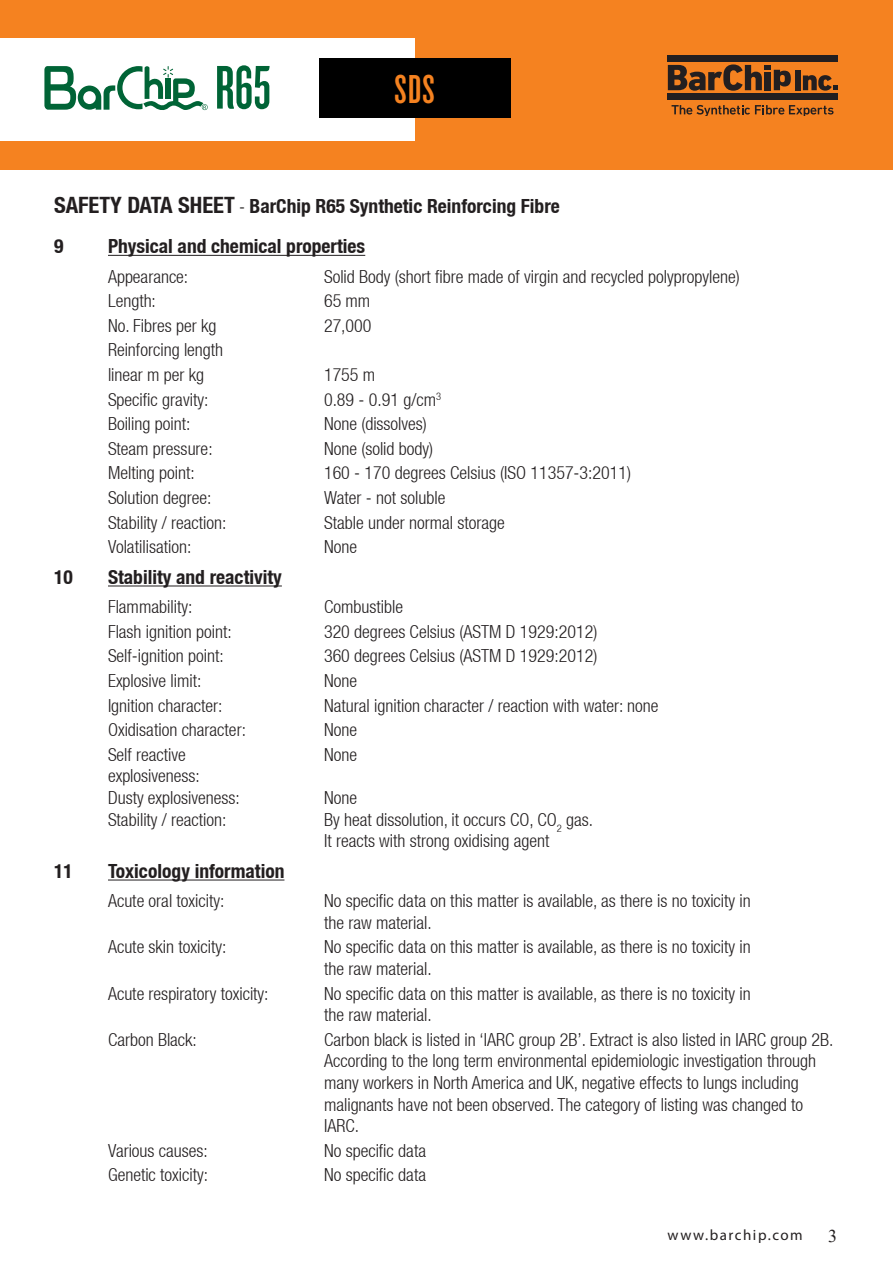
<style>
.page{position:relative;width:893px;height:1263px;background:#fff}
.page>*{position:absolute;margin:0;border:0;box-sizing:border-box;transform-origin:0 0}
.t1{font:64.05px "Knockout HTF47 Bantamweight";color:#006436}
._03__Body_Copy{font:42px "Knockout HTF47 Bantamweight";color:#f58220}
.t2{font:700 condensed 19.5px "Helvetica Neue LT";color:#231f20}
.t3{font:300 condensed 18px/21.6px "Helvetica Neue LT";color:#231f20}
.t4{font:18px "Times New Roman";color:#231f20}
.t5{font:15px "Myriad Pro";letter-spacing:.1em;color:#231f20}
.s1{font-size:22.5px}
.s2{font-weight:300;font-size:18px}
</style>
<div class="page">
<hr style="left:108px;top:255px;width:257px;height:1px;background:#231f20">
<hr style="left:108px;top:585px;width:174px;height:1px;background:#231f20">
<hr style="left:108px;top:879px;width:176px;height:1px;background:#231f20">
<div style="left:0;top:0;width:893px;height:169px;background:#f58220"></div>
<div style="left:0;top:38px;width:415px;height:102px;background:#fff"></div>
<div style="left:319px;top:59px;width:191px;height:59px;background:#000"></div>
<svg style="left:44px;top:66px;width:164px;height:45px"></svg>
<div style="left:668px;top:55px;width:170px;height:6px;background:#231f20"></div>
<div style="left:668px;top:94px;width:170px;height:6px;background:#231f20"></div>
<div style="left:795px;top:70px;width:6px;height:20px;background:#231f20"></div>
<svg style="left:803px;top:75px;width:35px;height:16px"></svg>
<svg style="left:668px;top:64px;width:123px;height:27px"></svg>
<svg style="left:671px;top:105px;width:162px;height:10px"></svg>
<p class="t1" style="left:215px;top:56px;width:57px">R65</p>
<p class="_03__Body_Copy" style="left:394px;top:68px;width:42px">SDS</p>
<p class="t2" style="left:54px;top:194px;width:507px"><span class="s1">SAFETY DATA SHEET</span> <span class="s2">-</span> BarChip R65 Synthetic Reinforcing Fibre</p>
<p class="t2" style="left:54px;top:235px;width:11px">9</p>
<p class="t2" style="left:108px;top:235px;width:259px">Physical and chemical properties</p>
<p class="t3" style="left:108px;top:265px;width:82px">Appearance:</p>
<p class="t3" style="left:324px;top:265px;width:417px">Solid Body (short fibre made of virgin and recycled polypropylene)</p>
<p class="t3" style="left:108px;top:290px;width:49px">Length:</p>
<p class="t3" style="left:324px;top:290px;width:48px">65 mm</p>
<p class="t3" style="left:108px;top:314px;width:110px">No. Fibres per kg</p>
<p class="t3" style="left:324px;top:314px;width:49px">27,000</p>
<p class="t3" style="left:108px;top:339px;width:117px">Reinforcing length</p>
<p class="t3" style="left:108px;top:364px;width:98px">linear m per kg</p>
<p class="t3" style="left:324px;top:364px;width:53px">1755 m</p>
<p class="t3" style="left:108px;top:388px;width:102px">Specific gravity:</p>
<p class="t3" style="left:324px;top:388px;width:119px">0.89 - 0.91 g/cm<sup>3</sup></p>
<p class="t3" style="left:108px;top:413px;width:84px">Boiling point:</p>
<p class="t3" style="left:324px;top:413px;width:104px">None (dissolves)</p>
<p class="t3" style="left:108px;top:437px;width:106px">Steam pressure:</p>
<p class="t3" style="left:324px;top:437px;width:111px">None (solid body)</p>
<p class="t3" style="left:108px;top:462px;width:88px">Melting point:</p>
<p class="t3" style="left:324px;top:462px;width:309px">160 - 170 degrees Celsius (ISO 11357-3:2011)</p>
<p class="t3" style="left:108px;top:487px;width:105px">Solution degree:</p>
<p class="t3" style="left:324px;top:487px;width:123px">Water - not soluble</p>
<p class="t3" style="left:108px;top:511px;width:120px">Stability / reaction:</p>
<p class="t3" style="left:324px;top:511px;width:182px">Stable under normal storage</p>
<p class="t3" style="left:108px;top:536px;width:85px">Volatilisation:</p>
<p class="t3" style="left:324px;top:536px;width:34px">None</p>
<p class="t2" style="left:54px;top:565px;width:20px">10</p>
<p class="t2" style="left:108px;top:565px;width:175px">Stability and reactivity</p>
<p class="t3" style="left:108px;top:596px;width:86px">Flammability:</p>
<p class="t3" style="left:324px;top:596px;width:80px">Combustible</p>
<p class="t3" style="left:108px;top:620px;width:125px">Flash ignition point:</p>
<p class="t3" style="left:324px;top:620px;width:275px">320 degrees Celsius (ASTM D 1929:2012)</p>
<p class="t3" style="left:108px;top:645px;width:117px">Self-ignition point:</p>
<p class="t3" style="left:324px;top:645px;width:275px">360 degrees Celsius (ASTM D 1929:2012)</p>
<p class="t3" style="left:108px;top:670px;width:95px">Explosive limit:</p>
<p class="t3" style="left:324px;top:670px;width:34px">None</p>
<p class="t3" style="left:108px;top:694px;width:116px">Ignition character:</p>
<p class="t3" style="left:324px;top:694px;width:336px">Natural ignition character / reaction with water: none</p>
<p class="t3" style="left:108px;top:719px;width:139px">Oxidisation character:</p>
<p class="t3" style="left:324px;top:719px;width:34px">None</p>
<p class="t3" style="left:108px;top:743px;width:79px">Self reactive</p>
<p class="t3" style="left:324px;top:743px;width:34px">None</p>
<p class="t3" style="left:108px;top:765px;width:93px">explosiveness:</p>
<p class="t3" style="left:108px;top:787px;width:133px">Dusty explosiveness:</p>
<p class="t3" style="left:324px;top:787px;width:34px">None</p>
<p class="t3" style="left:108px;top:808px;width:120px">Stability / reaction:</p>
<p class="t3" style="left:324px;top:808px;width:271px">By heat dissolution, it occurs CO, CO<sub>2</sub> gas.</p>
<p class="t3" style="left:324px;top:830px;width:227px">It reacts with strong oxidising agent</p>
<p class="t2" style="left:54px;top:859px;width:20px">11</p>
<p class="t2" style="left:108px;top:859px;width:178px">Toxicology information</p>
<p class="t3" style="left:108px;top:890px;width:118px">Acute oral toxicity:</p>
<p class="t3" style="left:324px;top:890px;width:428px">No specific data on this matter is available, as there is no toxicity in</p>
<p class="t3" style="left:324px;top:911px;width:109px">the raw material.</p>
<p class="t3" style="left:108px;top:936px;width:120px">Acute skin toxicity:</p>
<p class="t3" style="left:324px;top:936px;width:428px">No specific data on this matter is available, as there is no toxicity in</p>
<p class="t3" style="left:324px;top:958px;width:109px">the raw material.</p>
<p class="t3" style="left:108px;top:982px;width:162px">Acute respiratory toxicity:</p>
<p class="t3" style="left:324px;top:982px;width:428px">No specific data on this matter is available, as there is no toxicity in</p>
<p class="t3" style="left:324px;top:1004px;width:109px">the raw material.</p>
<p class="t3" style="left:108px;top:1028px;width:90px">Carbon Black:</p>
<p class="t3" style="left:324px;top:1028px;width:511px">Carbon black is listed in ‘IARC group 2B’. Extract is also listed in IARC group 2B.<br>According to the long term environmental epidemiologic investigation through many workers in North America and UK, negative effects to lungs including malignants have not been observed. The category of listing was changed to IARC.</p>
<p class="t3" style="left:108px;top:1139px;width:101px">Various causes:</p>
<p class="t3" style="left:324px;top:1139px;width:103px">No specific data</p>
<p class="t3" style="left:108px;top:1164px;width:102px">Genetic toxicity:</p>
<p class="t3" style="left:324px;top:1164px;width:103px">No specific data</p>
<p class="t5" style="left:668px;top:1226px;width:137px">www.barchip.com</p>
<p class="t4" style="left:828px;top:1223px;width:10px">3</p>
</div>
